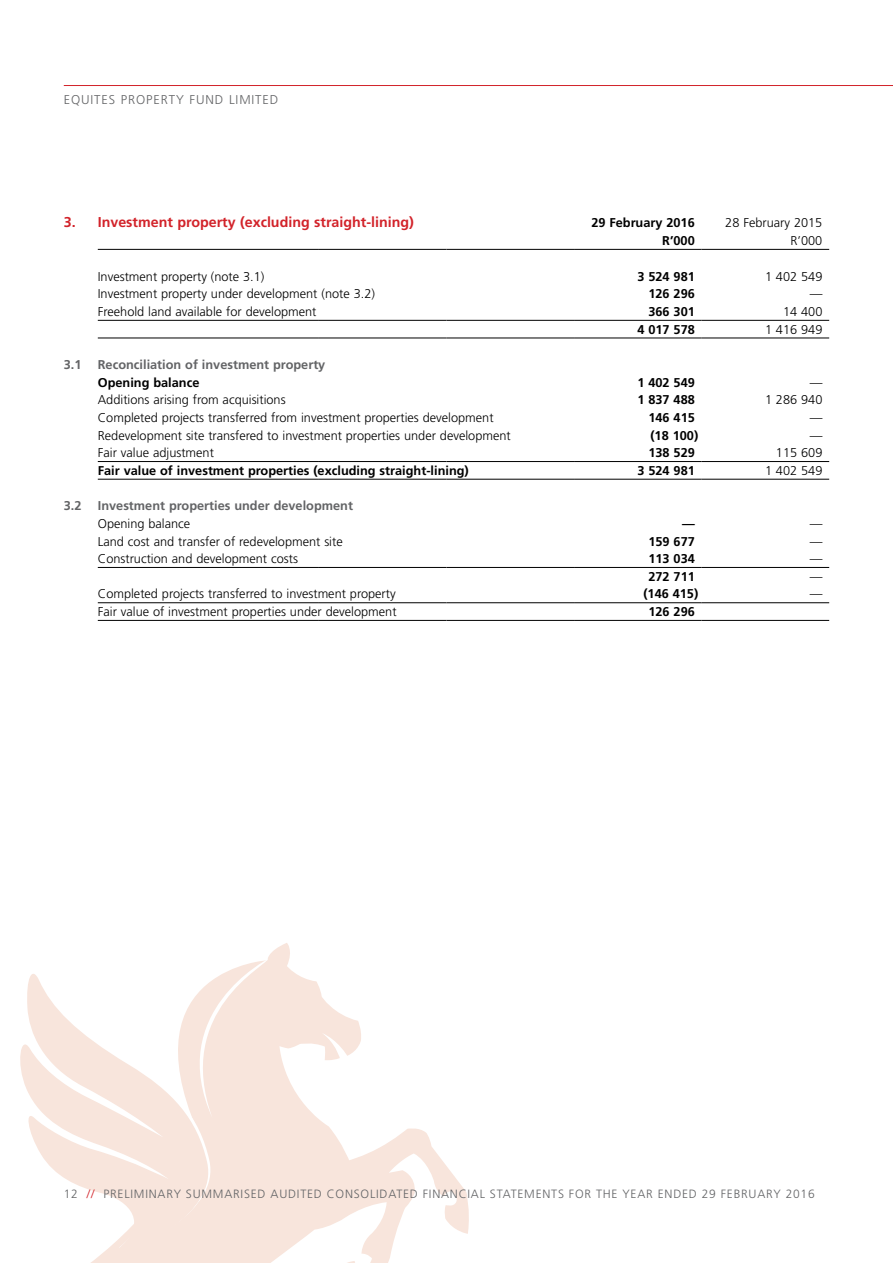
<style>
.page{position:relative;width:893px;height:1263px;background:#fff}
.page>*{position:absolute;margin:0;border:0;box-sizing:border-box;transform-origin:0 0}
.t1{font:700 14.25px "Frutiger";color:#d2232a}
.t2{font:300 12.75px "Frutiger";color:#000}
.t3{font:700 12.75px "Frutiger";color:#000}
.t4{font:700 12.75px "Frutiger";color:#636466}
.t5{font:300 12.75px "Frutiger";letter-spacing:.07em;color:#636466}
.t6{font:300 12px "Frutiger";letter-spacing:.065em;color:#636466}
.s1{color:#d2232a}
</style>
<div class="page">
<svg style="left:91px;top:943px;width:378px;height:320px"></svg>
<svg style="left:20px;top:965px;width:198px;height:287px;fill:#f8e5dc"></svg>
<svg style="left:164px;top:959px;width:104px;height:159px"></svg>
<hr style="left:64px;top:85px;width:829px;height:1px;background:#d2232a">
<hr style="left:574px;top:320px;width:128px;height:1px;background:#000">
<hr style="left:702px;top:320px;width:127px;height:1px;background:#000">
<hr style="left:98px;top:249px;width:221px;height:1px;background:#000">
<hr style="left:319px;top:249px;width:127px;height:1px;background:#000">
<hr style="left:446px;top:249px;width:128px;height:1px;background:#000">
<hr style="left:574px;top:249px;width:128px;height:1px;background:#000">
<hr style="left:702px;top:249px;width:127px;height:1px;background:#000">
<hr style="left:574px;top:461px;width:128px;height:1px;background:#000">
<hr style="left:702px;top:461px;width:127px;height:1px;background:#000">
<hr style="left:574px;top:602px;width:128px;height:1px;background:#000">
<hr style="left:702px;top:602px;width:127px;height:1px;background:#000">
<hr style="left:98px;top:320px;width:221px;height:1px;background:#000">
<hr style="left:319px;top:320px;width:127px;height:1px;background:#000">
<hr style="left:446px;top:320px;width:128px;height:1px;background:#000">
<hr style="left:98px;top:461px;width:221px;height:1px;background:#000">
<hr style="left:319px;top:461px;width:127px;height:1px;background:#000">
<hr style="left:446px;top:461px;width:128px;height:1px;background:#000">
<hr style="left:98px;top:602px;width:221px;height:1px;background:#000">
<hr style="left:319px;top:602px;width:127px;height:1px;background:#000">
<hr style="left:446px;top:602px;width:128px;height:1px;background:#000">
<hr style="left:98px;top:338px;width:221px;height:1px;background:#000">
<hr style="left:319px;top:338px;width:127px;height:1px;background:#000">
<hr style="left:446px;top:338px;width:128px;height:1px;background:#000">
<hr style="left:574px;top:338px;width:128px;height:1px;background:#000">
<hr style="left:702px;top:338px;width:127px;height:1px;background:#000">
<hr style="left:98px;top:479px;width:221px;height:1px;background:#000">
<hr style="left:319px;top:479px;width:127px;height:1px;background:#000">
<hr style="left:446px;top:479px;width:128px;height:1px;background:#000">
<hr style="left:574px;top:479px;width:128px;height:1px;background:#000">
<hr style="left:702px;top:479px;width:127px;height:1px;background:#000">
<hr style="left:98px;top:567px;width:221px;height:1px;background:#000">
<hr style="left:319px;top:567px;width:127px;height:1px;background:#000">
<hr style="left:446px;top:567px;width:128px;height:1px;background:#000">
<hr style="left:574px;top:567px;width:128px;height:1px;background:#000">
<hr style="left:702px;top:567px;width:127px;height:1px;background:#000">
<hr style="left:98px;top:620px;width:221px;height:1px;background:#000">
<hr style="left:319px;top:620px;width:127px;height:1px;background:#000">
<hr style="left:446px;top:620px;width:128px;height:1px;background:#000">
<hr style="left:574px;top:620px;width:128px;height:1px;background:#000">
<hr style="left:702px;top:620px;width:127px;height:1px;background:#000">
<p class="t5" style="left:64px;top:93px;width:216px">EQUITES PROPERTY FUND LIMITED</p>
<p class="t1" style="left:64px;top:214px;width:352px">3. Investment property (excluding straight-lining)</p>
<p class="t3" style="left:591px;top:215px;width:105px">29 February 2016</p>
<p class="t2" style="left:725px;top:215px;width:99px">28 February 2015</p>
<p class="t3" style="left:662px;top:233px;width:34px">R’000</p>
<p class="t2" style="left:790px;top:233px;width:33px">R’000</p>
<p class="t2" style="left:98px;top:269px;width:168px">Investment property (note 3.1)</p>
<p class="t3" style="left:637px;top:269px;width:59px">3 524 981</p>
<p class="t2" style="left:765px;top:269px;width:59px">1 402 549</p>
<p class="t2" style="left:98px;top:287px;width:279px">Investment property under development (note 3.2)</p>
<p class="t3" style="left:648px;top:286px;width:48px">126 296</p>
<p class="t2" style="left:810px;top:287px;width:14px">—</p>
<p class="t2" style="left:98px;top:304px;width:220px">Freehold land available for development</p>
<p class="t3" style="left:648px;top:304px;width:48px">366 301</p>
<p class="t2" style="left:783px;top:304px;width:41px">14 400</p>
<p class="t3" style="left:637px;top:322px;width:59px">4 017 578</p>
<p class="t2" style="left:765px;top:322px;width:59px">1 416 949</p>
<p class="t4" style="left:64px;top:357px;width:19px">3.1</p>
<p class="t4" style="left:98px;top:357px;width:229px">Reconciliation of investment property</p>
<p class="t3" style="left:98px;top:375px;width:103px">Opening balance</p>
<p class="t3" style="left:637px;top:375px;width:59px">1 402 549</p>
<p class="t2" style="left:810px;top:375px;width:14px">—</p>
<p class="t2" style="left:98px;top:393px;width:189px">Additions arising from acquisitions</p>
<p class="t3" style="left:637px;top:392px;width:59px">1 837 488</p>
<p class="t2" style="left:765px;top:393px;width:59px">1 286 940</p>
<p class="t2" style="left:98px;top:410px;width:397px">Completed projects transferred from investment properties development</p>
<p class="t3" style="left:648px;top:410px;width:48px">146 415</p>
<p class="t2" style="left:810px;top:410px;width:14px">—</p>
<p class="t2" style="left:98px;top:428px;width:414px">Redevelopment site transfered to investment properties under development</p>
<p class="t3" style="left:650px;top:428px;width:49px">(18 100)</p>
<p class="t2" style="left:810px;top:428px;width:14px">—</p>
<p class="t2" style="left:98px;top:446px;width:118px">Fair value adjustment</p>
<p class="t3" style="left:648px;top:445px;width:48px">138 529</p>
<p class="t2" style="left:776px;top:446px;width:48px">115 609</p>
<p class="t3" style="left:98px;top:463px;width:373px">Fair value of investment properties (excluding straight-lining)</p>
<p class="t3" style="left:637px;top:463px;width:59px">3 524 981</p>
<p class="t2" style="left:765px;top:463px;width:59px">1 402 549</p>
<p class="t4" style="left:64px;top:498px;width:19px">3.2</p>
<p class="t4" style="left:98px;top:498px;width:257px">Investment properties under development</p>
<p class="t2" style="left:98px;top:516px;width:94px">Opening balance</p>
<p class="t3" style="left:682px;top:516px;width:14px">—</p>
<p class="t2" style="left:810px;top:516px;width:14px">—</p>
<p class="t2" style="left:98px;top:534px;width:246px">Land cost and transfer of redevelopment site</p>
<p class="t3" style="left:648px;top:534px;width:48px">159 677</p>
<p class="t2" style="left:810px;top:534px;width:14px">—</p>
<p class="t2" style="left:98px;top:551px;width:202px">Construction and development costs</p>
<p class="t3" style="left:648px;top:551px;width:48px">113 034</p>
<p class="t2" style="left:810px;top:551px;width:14px">—</p>
<p class="t3" style="left:648px;top:569px;width:48px">272 711</p>
<p class="t2" style="left:810px;top:569px;width:14px">—</p>
<p class="t2" style="left:98px;top:587px;width:299px">Completed projects transferred to investment property</p>
<p class="t3" style="left:643px;top:586px;width:56px">(146 415)</p>
<p class="t2" style="left:810px;top:587px;width:14px">—</p>
<p class="t2" style="left:98px;top:604px;width:300px">Fair value of investment properties under development</p>
<p class="t3" style="left:648px;top:604px;width:48px">126 296</p>
<p class="t6" style="left:64px;top:1187px;width:752px">12 <span class="s1">//</span> PRELIMINARY SUMMARISED AUDITED CONSOLIDATED FINANCIAL STATEMENTS FOR THE YEAR ENDED 29 FEBRUARY 2016</p>
</div>
